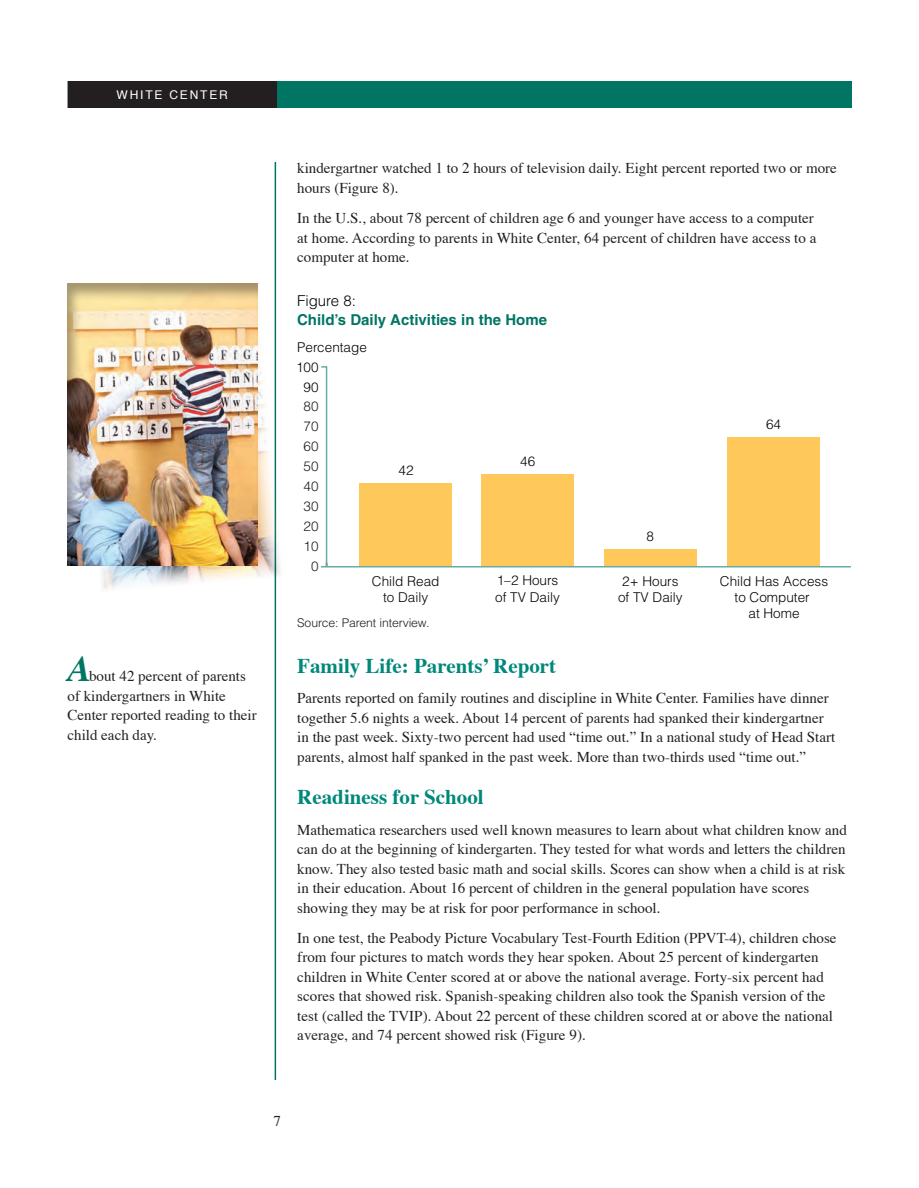
<style>
.page{position:relative;width:919px;height:1188px;background:#fff}
.page>*{position:absolute;margin:0;border:0;box-sizing:border-box;transform-origin:0 0}
.t1{font:italic 700 36px "Times";color:#007563}
.t2{font:700 21px "Times";color:#00887a}
.t3{font:15px/19.5px "Times";color:#231f20}
.t4{font:700 15px "Helvetica";color:#007563}
.t5{font:300 15px "Helvetica";color:#040503}
.t6{font:300 13.5px/16.2px "Helvetica";color:#040503;text-align:center}
.t7{font:300 13.5px "Helvetica";color:#231f20}
.t8{font:300 12px "Helvetica";letter-spacing:-.01em;color:#231f20}
.t9{font:12px "Helvetica";letter-spacing:.15em;color:#fff}
</style>
<div class="page">
<div style="left:250px;top:81px;width:600px;height:27px;background:#007563"></div>
<div style="left:68px;top:82px;width:208px;height:25px;background:#231f20"></div>
<div style="left:67px;top:81px;width:210px;height:27px;border:2px solid #231f20"></div>
<hr style="left:274px;top:162px;width:2px;height:918px;background:#007563">
<div style="left:727px;top:437px;width:92px;height:130px;background:#fec95a"></div>
<div style="left:604px;top:549px;width:92px;height:18px;background:#fec95a"></div>
<div style="left:481px;top:474px;width:92px;height:93px;background:#fec95a"></div>
<div style="left:359px;top:484px;width:92px;height:83px;background:#fec95a"></div>
<hr style="left:321px;top:566px;width:529px;height:1px;background:#66aca3">
<hr style="left:325px;top:366px;width:2px;height:201px;background:#66aca3">
<img style="left:102px;top:299px;width:178px;height:298px">
<div style="left:67px;top:282px;width:192px;height:285px;background:#231f20;opacity:.4"></div>
<p class="t9" style="left:117px;top:84px;width:113px">WHITE CENTER</p>
<h1 class="t1" style="left:67px;top:635px;width:26px">A</h1>
<p class="t3" style="left:67px;top:665px;width:190px;text-indent:21px">bout 42 percent of parents of kindergartners in White<br>Center reported reading to their child each day.</p>
<p class="t3" style="left:297px;top:157px;width:541px">kindergartner watched 1 to 2 hours of television daily. Eight percent reported two or more hours (Figure 8).</p>
<p class="t3" style="left:297px;top:207px;width:520px">In the U.S., about 78 percent of children age 6 and younger have access to a computer at home. According to parents in White Center, 64 percent of children have access to a computer at home.</p>
<p class="t5" style="left:297px;top:291px;width:60px">Figure 8:</p>
<p class="t4" style="left:297px;top:311px;width:251px">Child’s Daily Activities in the Home</p>
<p class="t6" style="left:297px;top:338px;width:71px">Percentage</p>
<p class="t6" style="left:296px;top:359px;width:24px">100</p>
<p class="t6" style="left:303px;top:379px;width:17px">90</p>
<p class="t7" style="left:303px;top:398px;width:17px">80</p>
<p class="t7" style="left:303px;top:418px;width:17px">70</p>
<p class="t7" style="left:303px;top:438px;width:17px">60</p>
<p class="t7" style="left:303px;top:458px;width:17px">50</p>
<p class="t7" style="left:303px;top:478px;width:17px">40</p>
<p class="t7" style="left:303px;top:498px;width:17px">30</p>
<p class="t7" style="left:303px;top:518px;width:17px">20</p>
<p class="t7" style="left:303px;top:538px;width:17px">10</p>
<p class="t7" style="left:311px;top:558px;width:9px">0</p>
<p class="t6" style="left:398px;top:462px;width:17px">42</p>
<p class="t6" style="left:520px;top:453px;width:17px">46</p>
<p class="t6" style="left:646px;top:528px;width:9px">8</p>
<p class="t6" style="left:765px;top:416px;width:17px">64</p>
<p class="t6" style="left:372px;top:573px;width:69px">Child Read to Daily</p>
<p class="t6" style="left:495px;top:572px;width:66px;text-align:left">1–2 Hours of TV Daily</p>
<p class="t6" style="left:617px;top:573px;width:66px">2+ Hours of TV Daily</p>
<p class="t6" style="left:719px;top:573px;width:110px">Child Has Access to Computer<br>at Home</p>
<p class="t8" style="left:297px;top:615px;width:133px">Source: Parent interview.</p>
<h2 class="t2" style="left:297px;top:646px;width:260px">Family Life: Parents’ Report</h2>
<p class="t3" style="left:297px;top:687px;width:539px">Parents reported on family routines and discipline in White Center. Families have dinner together 5.6 nights a week. About 14 percent of parents had spanked their kindergartner in the past week. Sixty-two percent had used “time out.” In a national study of Head Start parents, almost half spanked in the past week. More than two-thirds used “time out.”</p>
<h2 class="t2" style="left:297px;top:777px;width:188px">Readiness for School</h2>
<p class="t3" style="left:297px;top:819px;width:551px">Mathematica researchers used well known measures to learn about what children know and can do at the beginning of kindergarten. They tested for what words and letters the children know. They also tested basic math and social skills. Scores can show when a child is at risk in their education. About 16 percent of children in the general population have scores showing they may be at risk for poor performance in school.</p>
<p class="t3" style="left:297px;top:927px;width:540px">In one test, the Peabody Picture Vocabulary Test-Fourth Edition (PPVT-4), children chose from four pictures to match words they hear spoken. About 25 percent of kindergarten children in White Center scored at or above the national average. Forty-six percent had scores that showed risk. Spanish-speaking children also took the Spanish version of the test (called the TVIP). About 22 percent of these children scored at or above the national average, and 74 percent showed risk (Figure 9).</p>
<p class="t3" style="left:273px;top:1110px;width:9px">7</p>
</div>
